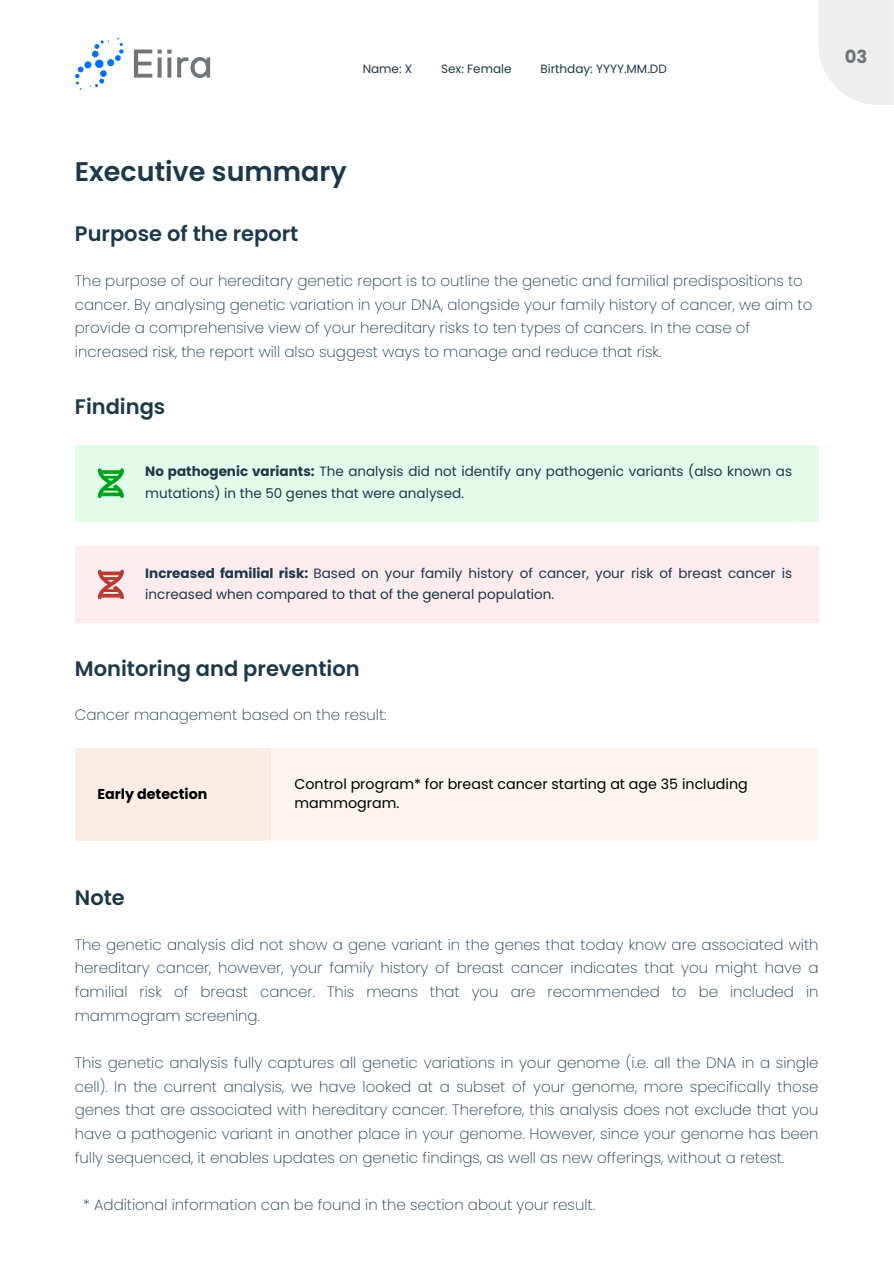
<style>
.page{position:relative;width:894px;height:1264px;background:#fff}
.page>*{position:absolute;margin:0;border:0;box-sizing:border-box;transform-origin:0 0}
.t1{font:600 27px "Poppins";color:#1c384b}
.t2{font:600 21px "Poppins";color:#1c384b}
.t3{font:700 18px "Poppins";color:#727679}
.t4{font:200 15px/23.7px "Poppins";color:#1c384b;text-align:justify}
.t5{font:14.25px/19.2px "Poppins";color:#000}
.t6{font:700 14.25px "Poppins";color:#000}
.t7{font:13.5px/21.3px "Poppins";color:#1c384b}
.t8{font:12px "Poppins";color:#1c384b}
.s1{font-weight:700}
</style>
<div class="page">
<svg style="left:75px;top:40px;width:34px;height:50px"></svg>
<svg style="left:115px;top:38px;width:9px;height:23px"></svg>
<div style="left:107px;top:59px;width:7px;height:7px;background:#0072ff;border-radius:3px"></div>
<svg style="left:134px;top:49px;width:37px;height:29px"></svg>
<svg style="left:177px;top:57px;width:33px;height:21px"></svg>
<svg style="left:819px;top:0;width:74px;height:105px;background:#efefef"></svg>
<div style="left:75px;top:546px;width:743px;height:77px;background:#fcecee"></div>
<svg style="left:98px;top:569px;width:26px;height:30px"></svg>
<div style="left:75px;top:445px;width:743px;height:76px;background:#e1fce9"></div>
<svg style="left:98px;top:468px;width:26px;height:29px"></svg>
<div style="left:75px;top:748px;width:196px;height:93px;background:#fbede4"></div>
<div style="left:272px;top:748px;width:546px;height:93px;background:#fbf5ef"></div>
<p class="t8" style="left:362px;top:60px;width:51px">Name: X</p>
<p class="t8" style="left:441px;top:60px;width:72px">Sex: Female</p>
<p class="t8" style="left:540px;top:60px;width:128px">Birthday: YYYY.MM.DD</p>
<p class="t3" style="left:844px;top:44px;width:24px">03</p>
<h1 class="t1" style="left:75px;top:152px;width:273px">Executive summary</h1>
<h2 class="t2" style="left:75px;top:219px;width:225px">Purpose of the report</h2>
<p class="t4" style="left:75px;top:269px;width:738px;text-align:left">The purpose of our hereditary genetic report is to outline the genetic and familial predispositions to cancer. By analysing genetic variation in your DNA, alongside your family history of cancer, we aim to provide a comprehensive view of your hereditary risks to ten types of cancers. In the case of increased risk, the report will also suggest ways to manage and reduce that risk.</p>
<h2 class="t2" style="left:75px;top:392px;width:92px">Findings</h2>
<p class="t7" style="left:145px;top:461px;width:648px"><span class="s1">No pathogenic variants:</span> The analysis did not identify any pathogenic variants (also known as mutations) in the 50 genes that were analysed.</p>
<p class="t7" style="left:145px;top:562px;width:648px"><span class="s1">Increased familial risk:</span> Based on your family history of cancer, your risk of breast cancer is increased when compared to that of the general population.</p>
<h2 class="t2" style="left:75px;top:654px;width:286px">Monitoring and prevention</h2>
<p class="t4" style="left:75px;top:703px;width:313px">Cancer management based on the result:</p>
<p class="t6" style="left:97px;top:784px;width:111px">Early detection</p>
<p class="t5" style="left:294px;top:774px;width:454px">Control program* for breast cancer starting at age 35 including mammogram.</p>
<h2 class="t2" style="left:75px;top:883px;width:51px">Note</h2>
<p class="t4" style="left:75px;top:932px;width:745px">The genetic analysis did not show a gene variant in the genes that today know are associated with hereditary cancer, however, your family history of breast cancer indicates that you might have a familial risk of breast cancer. This means that you are recommended to be included in mammogram screening.</p>
<p class="t4" style="left:75px;top:1050px;width:745px">This genetic analysis fully captures all genetic variations in your genome (i.e. all the DNA in a single cell). In the current analysis, we have looked at a subset of your genome, more specifically those genes that are associated with hereditary cancer. Therefore, this analysis does not exclude that you have a pathogenic variant in another place in your genome. However, since your genome has been fully sequenced, it enables updates on genetic findings, as well as new offerings, without a retest.</p>
<p class="t4" style="left:83px;top:1192px;width:513px">* Additional information can be found in the section about your result.</p>
</div>
